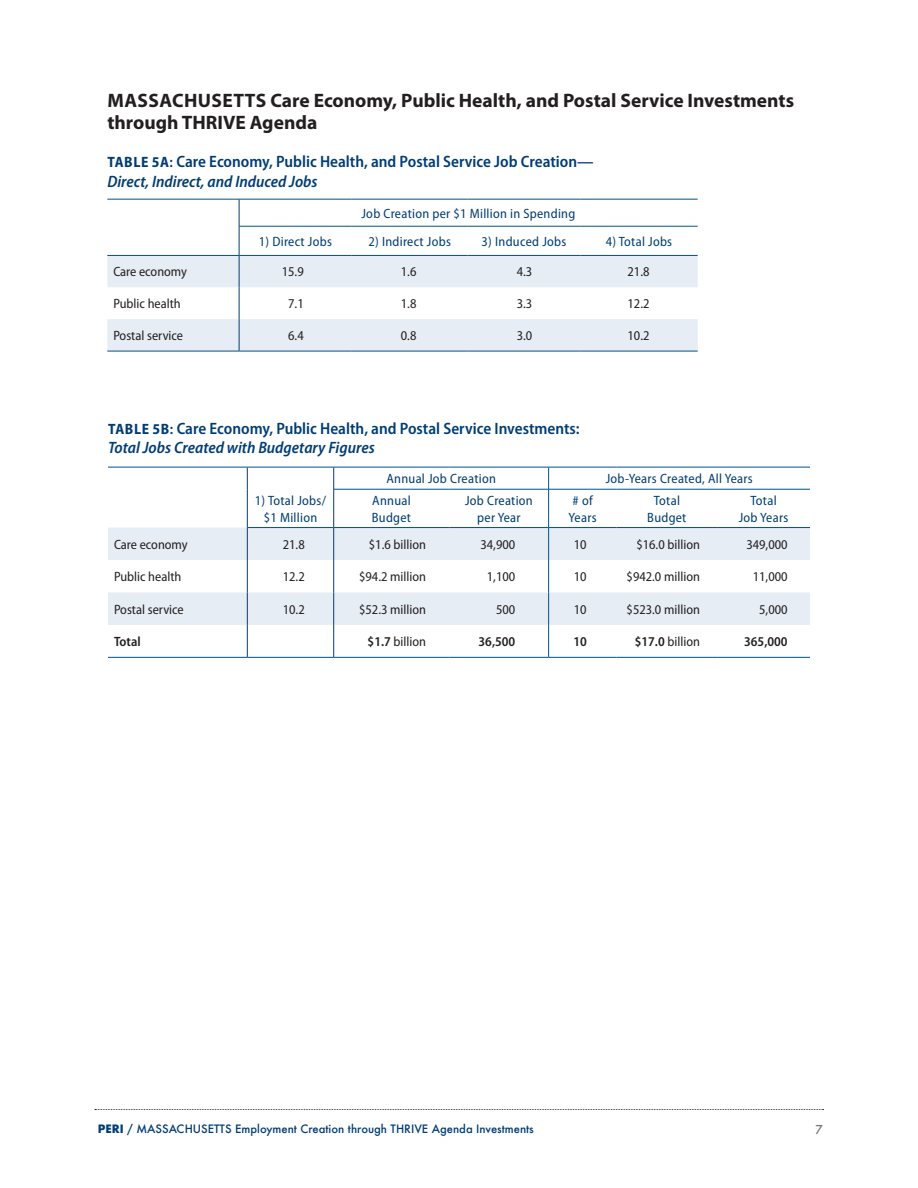
<style>
.page{position:relative;width:918px;height:1188px;background:#fff}
.page>*{position:absolute;margin:0;border:0;box-sizing:border-box;transform-origin:0 0}
.Bhead{font:700 19.5px/22.5px "Myriad Pro";color:#231f20}
.TableNumber{font:600 semi-condensed 16.5px/19.5px "Myriad Pro";color:#013d74}
.Table_Text{font:semi-condensed 13.5px "Myriad Pro";color:#231f20}
.Table_Header1{font:semi-condensed 13.5px/16.2px "Myriad Pro";letter-spacing:.02em;color:#013d74;text-align:center}
.Table_Text-2{font:600 semi-condensed 13.5px "Myriad Pro";color:#231f20}
.t1{font:500 12px "Futura";color:#76787b}
.t2{font:500 11.25px "Futura";color:#013d74}
.s1{font-weight:700;font-size:15px}
.s2{font-size:15px}
.s3{font-style:italic}
.s4{font-weight:600}
.s5{font-weight:700}
</style>
<div class="page">
<svg style="left:95px;top:1109px;width:729px;height:1px"></svg>
<svg style="left:107px;top:256px;width:591px;height:95px;fill:#e7edf4"></svg>
<hr style="left:107px;top:199px;width:132px;height:1px;background:#005187">
<hr style="left:239px;top:199px;width:113px;height:1px;background:#005187">
<hr style="left:352px;top:199px;width:116px;height:1px;background:#005187">
<hr style="left:468px;top:199px;width:112px;height:1px;background:#005187">
<hr style="left:580px;top:199px;width:118px;height:1px;background:#005187">
<hr style="left:239px;top:255px;width:113px;height:1px;background:#005187">
<hr style="left:352px;top:255px;width:116px;height:1px;background:#005187">
<hr style="left:468px;top:255px;width:112px;height:1px;background:#005187">
<hr style="left:580px;top:255px;width:118px;height:1px;background:#005187">
<hr style="left:352px;top:226px;width:116px;height:1px;background:#005187">
<hr style="left:468px;top:226px;width:112px;height:1px;background:#005187">
<hr style="left:580px;top:226px;width:118px;height:1px;background:#005187">
<hr style="left:239px;top:226px;width:113px;height:1px;background:#005187">
<hr style="left:107px;top:255px;width:132px;height:1px;background:#005187">
<hr style="left:107px;top:351px;width:132px;height:1px;background:#005187">
<hr style="left:239px;top:351px;width:113px;height:1px;background:#005187">
<hr style="left:352px;top:351px;width:116px;height:1px;background:#005187">
<hr style="left:468px;top:351px;width:112px;height:1px;background:#005187">
<hr style="left:580px;top:351px;width:118px;height:1px;background:#005187">
<svg style="left:239px;top:200px;width:1px;height:55px"></svg>
<hr style="left:239px;top:255px;width:1px;height:32px;background:#013d74">
<hr style="left:239px;top:287px;width:1px;height:32px;background:#013d74">
<hr style="left:239px;top:319px;width:1px;height:32px;background:#013d74">
<svg style="left:108px;top:528px;width:702px;height:97px;fill:#e7edf4"></svg>
<hr style="left:334px;top:489px;width:115px;height:1px;background:#005187">
<hr style="left:449px;top:489px;width:100px;height:1px;background:#005187">
<hr style="left:549px;top:489px;width:68px;height:1px;background:#005187">
<hr style="left:617px;top:489px;width:100px;height:1px;background:#005187">
<hr style="left:717px;top:489px;width:93px;height:1px;background:#005187">
<hr style="left:548px;top:489px;width:1px;height:38px;background:#005187">
<hr style="left:548px;top:528px;width:1px;height:32px;background:#005187">
<hr style="left:548px;top:560px;width:1px;height:32px;background:#005187">
<hr style="left:548px;top:592px;width:1px;height:33px;background:#005187">
<hr style="left:548px;top:625px;width:1px;height:32px;background:#005187">
<svg style="left:548px;top:468px;width:1px;height:21px"></svg>
<hr style="left:108px;top:467px;width:139px;height:1px;background:#005187">
<hr style="left:247px;top:467px;width:87px;height:1px;background:#005187">
<hr style="left:334px;top:467px;width:115px;height:1px;background:#005187">
<hr style="left:449px;top:467px;width:100px;height:1px;background:#005187">
<hr style="left:549px;top:467px;width:68px;height:1px;background:#005187">
<hr style="left:617px;top:467px;width:100px;height:1px;background:#005187">
<hr style="left:717px;top:467px;width:93px;height:1px;background:#005187">
<svg style="left:247px;top:467px;width:1px;height:22px"></svg>
<svg style="left:333px;top:467px;width:1px;height:22px"></svg>
<hr style="left:247px;top:489px;width:1px;height:39px;background:#013d74">
<hr style="left:333px;top:489px;width:1px;height:38px;background:#013d74">
<hr style="left:247px;top:528px;width:1px;height:32px;background:#013d74">
<hr style="left:333px;top:528px;width:1px;height:32px;background:#013d74">
<hr style="left:247px;top:560px;width:1px;height:32px;background:#013d74">
<hr style="left:247px;top:592px;width:1px;height:33px;background:#013d74">
<hr style="left:247px;top:625px;width:1px;height:32px;background:#013d74">
<hr style="left:333px;top:560px;width:1px;height:32px;background:#013d74">
<hr style="left:333px;top:592px;width:1px;height:33px;background:#013d74">
<hr style="left:333px;top:625px;width:1px;height:32px;background:#013d74">
<hr style="left:108px;top:657px;width:139px;height:1px;background:#005187">
<hr style="left:247px;top:657px;width:87px;height:1px;background:#005187">
<hr style="left:334px;top:657px;width:115px;height:1px;background:#005187">
<hr style="left:449px;top:657px;width:100px;height:1px;background:#005187">
<hr style="left:549px;top:657px;width:68px;height:1px;background:#005187">
<hr style="left:617px;top:657px;width:100px;height:1px;background:#005187">
<hr style="left:717px;top:657px;width:93px;height:1px;background:#005187">
<hr style="left:248px;top:527px;width:86px;height:1px;background:#005187">
<hr style="left:334px;top:527px;width:115px;height:1px;background:#005187">
<hr style="left:449px;top:527px;width:100px;height:1px;background:#005187">
<hr style="left:549px;top:527px;width:68px;height:1px;background:#005187">
<hr style="left:617px;top:527px;width:100px;height:1px;background:#005187">
<hr style="left:717px;top:527px;width:93px;height:1px;background:#005187">
<p class="Bhead" style="left:107px;top:89px;width:688px">MASSACHUSETTS Care Economy, Public Health, and Postal Service Investments through THRIVE Agenda</p>
<p class="TableNumber" style="left:107px;top:152px;width:488px"><span class="s1">TABLE 5A</span><span class="s2">:</span> Care Economy, Public Health, and Postal Service Job Creation—<br><span class="s3">Direct, Indirect, and Induced Jobs</span></p>
<p class="Table_Header1" style="left:361px;top:205px;width:215px">Job Creation per $1 Million in Spending</p>
<p class="Table_Header1" style="left:259px;top:234px;width:75px">1) Direct Jobs</p>
<p class="Table_Header1" style="left:368px;top:234px;width:84px">2) Indirect Jobs</p>
<p class="Table_Header1" style="left:482px;top:234px;width:86px">3) Induced Jobs</p>
<p class="Table_Header1" style="left:606px;top:234px;width:68px">4) Total Jobs</p>
<p class="Table_Text" style="left:113px;top:265px;width:75px">Care economy</p>
<p class="Table_Text" style="left:282px;top:265px;width:23px">15.9</p>
<p class="Table_Text" style="left:401px;top:265px;width:17px">1.6</p>
<p class="Table_Text" style="left:517px;top:265px;width:17px">4.3</p>
<p class="Table_Text" style="left:628px;top:265px;width:23px">21.8</p>
<p class="Table_Text" style="left:113px;top:296px;width:69px">Public health</p>
<p class="Table_Text" style="left:288px;top:296px;width:17px">7.1</p>
<p class="Table_Text" style="left:401px;top:296px;width:17px">1.8</p>
<p class="Table_Text" style="left:517px;top:296px;width:17px">3.3</p>
<p class="Table_Text" style="left:628px;top:296px;width:23px">12.2</p>
<p class="Table_Text" style="left:113px;top:328px;width:71px">Postal service</p>
<p class="Table_Text" style="left:288px;top:328px;width:17px">6.4</p>
<p class="Table_Text" style="left:401px;top:328px;width:17px">0.8</p>
<p class="Table_Text" style="left:517px;top:328px;width:17px">3.0</p>
<p class="Table_Text" style="left:628px;top:328px;width:23px">10.2</p>
<p class="TableNumber" style="left:108px;top:419px;width:473px"><span class="s1">TABLE 5B</span><span class="s2">:</span> Care Economy, Public Health, and Postal Service Investments:<br><span class="s3">Total Jobs Created with Budgetary Figures</span></p>
<p class="Table_Header1" style="left:255px;top:493px;width:73px">1) Total Jobs/ $1 Million</p>
<p class="Table_Header1" style="left:386px;top:471px;width:111px">Annual Job Creation</p>
<p class="Table_Header1" style="left:606px;top:471px;width:148px">Job-Years Created, All Years</p>
<p class="Table_Header1" style="left:372px;top:493px;width:41px;text-align:left">Annual<br>Budget</p>
<p class="Table_Header1" style="left:465px;top:493px;width:69px">Job Creation per Year</p>
<p class="Table_Header1" style="left:569px;top:493px;width:30px;text-align:left"># of<br>Years</p>
<p class="Table_Header1" style="left:647px;top:493px;width:41px">Total<br>Budget</p>
<p class="Table_Header1" style="left:739px;top:493px;width:51px">Total<br>Job Years</p>
<p class="Table_Text" style="left:114px;top:537px;width:75px">Care economy</p>
<p class="Table_Text" style="left:283px;top:537px;width:23px">21.8</p>
<p class="Table_Text" style="left:369px;top:537px;width:59px">$1.6 billion</p>
<p class="Table_Text" style="left:480px;top:537px;width:36px">34,900</p>
<p class="Table_Text" style="left:574px;top:537px;width:14px">10</p>
<p class="Table_Text" style="left:636px;top:537px;width:65px">$16.0 billion</p>
<p class="Table_Text" style="left:746px;top:537px;width:43px">349,000</p>
<p class="Table_Text" style="left:114px;top:569px;width:69px">Public health</p>
<p class="Table_Text" style="left:283px;top:569px;width:23px">12.2</p>
<p class="Table_Text" style="left:359px;top:569px;width:68px">$94.2 million</p>
<p class="Table_Text" style="left:487px;top:569px;width:30px">1,100</p>
<p class="Table_Text" style="left:574px;top:569px;width:14px">10</p>
<p class="Table_Text" style="left:627px;top:569px;width:75px">$942.0 million</p>
<p class="Table_Text" style="left:753px;top:569px;width:36px">11,000</p>
<p class="Table_Text" style="left:114px;top:602px;width:71px">Postal service</p>
<p class="Table_Text" style="left:283px;top:602px;width:23px">10.2</p>
<p class="Table_Text" style="left:359px;top:602px;width:68px">$52.3 million</p>
<p class="Table_Text" style="left:496px;top:602px;width:21px">500</p>
<p class="Table_Text" style="left:574px;top:602px;width:14px">10</p>
<p class="Table_Text" style="left:627px;top:602px;width:75px">$523.0 million</p>
<p class="Table_Text" style="left:759px;top:602px;width:30px">5,000</p>
<p class="Table_Text-2" style="left:114px;top:634px;width:28px">Total</p>
<p class="Table_Text" style="left:368px;top:634px;width:60px"><span class="s4">$1.7</span> billion</p>
<p class="Table_Text-2" style="left:479px;top:634px;width:38px">36,500</p>
<p class="Table_Text-2" style="left:574px;top:634px;width:15px">10</p>
<p class="Table_Text" style="left:635px;top:634px;width:67px"><span class="s4">$17.0</span> billion</p>
<p class="Table_Text-2" style="left:744px;top:634px;width:45px">365,000</p>
<p class="t2" style="left:98px;top:1121px;width:438px"><span class="s5">PERI</span> / MASSACHUSETTS Employment Creation through THRIVE Agenda Investments</p>
<p class="t1" style="left:816px;top:1121px;width:9px">7</p>
</div>
